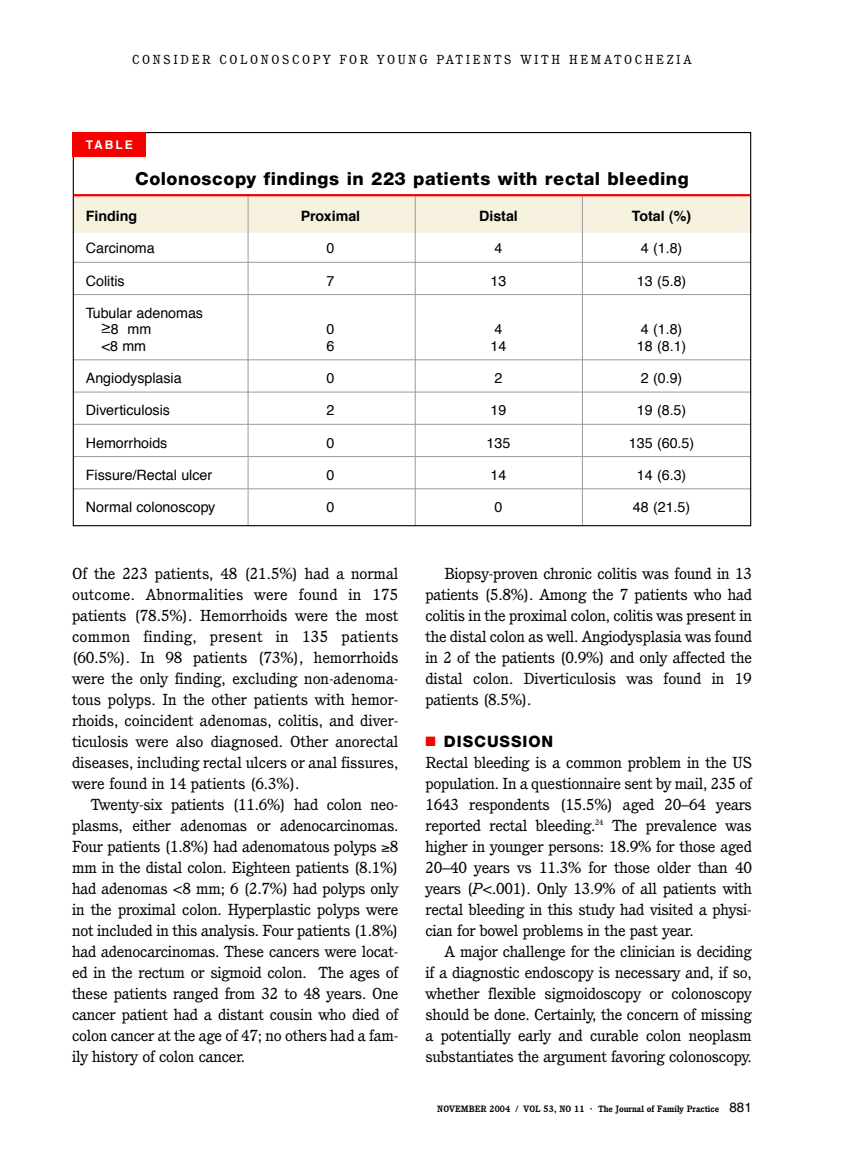
<style>
.page{position:relative;width:851px;height:1161px;background:#fff}
.page>*{position:absolute;margin:0;border:0;box-sizing:border-box;transform-origin:0 0}
.t1{font:800 18px "Helvetica Neue";letter-spacing:.03em;color:#000}
.t2{font:800 15.75px "Helvetica Neue";letter-spacing:.06em;color:#000}
.t3{font:15.6px/21px "Cushing";letter-spacing:-.015em;color:#000;text-align:justify;scale:1.06 1}
.t4{font:14.25px/16.5px "Helvetica";color:#000}
.t5{font:700 14.25px "Helvetica";color:#000}
.t6{font:12.75px "Cushing";letter-spacing:.21em;color:#000}
.t7{font:700 12px "Helvetica";letter-spacing:.165em;color:#fff}
.t8{font:700 9px "Cushing";color:#000}
.s1{color:#f60000}
.s2{font-style:italic}
.s3{font-size:10.5px}
.s4{font-family:"Helvetica";font-weight:400;font-size:13.5px}
</style>
<div class="page">
<svg style="left:72px;top:132px;width:680px;height:395px"></svg>
<p class="t6" style="left:132px;top:54px;width:560px">CONSIDER COLONOSCOPY FOR YOUNG PATIENTS WITH HEMATOCHEZIA</p>
<p class="t7" style="left:86px;top:139px;width:48px">TABLE</p>
<p class="t1" style="left:135px;top:172px;width:555px">Colonoscopy findings in 223 patients with rectal bleeding</p>
<p class="t5" style="left:86px;top:210px;width:53px">Finding</p>
<p class="t5" style="left:301px;top:210px;width:61px">Proximal</p>
<p class="t5" style="left:479px;top:210px;width:40px">Distal</p>
<p class="t5" style="left:631px;top:210px;width:61px">Total (%)</p>
<p class="t4" style="left:86px;top:241px;width:70px">Carcinoma</p>
<p class="t4" style="left:326px;top:241px;width:9px">0</p>
<p class="t4" style="left:494px;top:241px;width:9px">4</p>
<p class="t4" style="left:640px;top:241px;width:43px">4 (1.8)</p>
<p class="t4" style="left:86px;top:273px;width:40px">Colitis</p>
<p class="t4" style="left:326px;top:273px;width:9px">7</p>
<p class="t4" style="left:490px;top:273px;width:17px">13</p>
<p class="t4" style="left:636px;top:273px;width:51px">13 (5.8)</p>
<p class="t4" style="left:102px;top:306px;width:103px;text-indent:-16px">Tubular adenomas &gt;8 mm</p>
<p class="t4" style="left:326px;top:322px;width:9px">0</p>
<p class="t4" style="left:494px;top:322px;width:9px">4</p>
<p class="t4" style="left:640px;top:322px;width:43px">4 (1.8)</p>
<p class="t4" style="left:102px;top:339px;width:46px">&lt;8 mm</p>
<p class="t4" style="left:326px;top:339px;width:9px">6</p>
<p class="t4" style="left:490px;top:339px;width:17px">14</p>
<p class="t4" style="left:636px;top:339px;width:51px">18 (8.1)</p>
<p class="t4" style="left:86px;top:371px;width:97px">Angiodysplasia</p>
<p class="t4" style="left:326px;top:371px;width:9px">0</p>
<p class="t4" style="left:494px;top:371px;width:9px">2</p>
<p class="t4" style="left:640px;top:371px;width:43px">2 (0.9)</p>
<p class="t4" style="left:86px;top:403px;width:86px">Diverticulosis</p>
<p class="t4" style="left:326px;top:403px;width:9px">2</p>
<p class="t4" style="left:490px;top:403px;width:17px">19</p>
<p class="t4" style="left:636px;top:403px;width:51px">19 (8.5)</p>
<p class="t4" style="left:86px;top:435px;width:83px">Hemorrhoids</p>
<p class="t4" style="left:326px;top:435px;width:9px">0</p>
<p class="t4" style="left:486px;top:435px;width:25px">135</p>
<p class="t4" style="left:629px;top:435px;width:67px">135 (60.5)</p>
<p class="t4" style="left:86px;top:468px;width:128px">Fissure/Rectal ulcer</p>
<p class="t4" style="left:326px;top:468px;width:9px">0</p>
<p class="t4" style="left:490px;top:468px;width:17px">14</p>
<p class="t4" style="left:636px;top:468px;width:51px">14 (6.3)</p>
<p class="t4" style="left:86px;top:500px;width:131px">Normal colonoscopy</p>
<p class="t4" style="left:326px;top:500px;width:9px">0</p>
<p class="t4" style="left:494px;top:500px;width:9px">0</p>
<p class="t4" style="left:632px;top:500px;width:59px">48 (21.5)</p>
<p class="t3" style="left:72px;top:564px;width:309px">Of the 223 patients, 48 (21.5%) had a normal outcome. Abnormalities were found in 175 patients (78.5%). Hemorrhoids were the most common finding, present in 135 patients (60.5%). In 98 patients (73%), hemorrhoids were the only finding, excluding non-adenoma&shy;tous polyps. In the other patients with hemor&shy;rhoids, coincident adenomas, colitis, and diver&shy;ticulosis were also diagnosed. Other anorectal diseases, including rectal ulcers or anal fissures, were found in 14 patients (6.3%).</p>
<p class="t3" style="left:72px;top:795px;width:309px;text-indent:19px">Twenty-six patients (11.6%) had colon neo&shy;plasms, either adenomas or adenocarcinomas.<br>Four patients (1.8%) had adenomatous polyps ≥8 mm in the distal colon. Eighteen patients (8.1%) had adenomas &lt;8 mm; 6 (2.7%) had polyps only in the proximal colon. Hyperplastic polyps were not included in this analysis. Four patients (1.8%) had adenocarcinomas. These cancers were locat&shy;ed in the rectum or sigmoid colon. The ages of these patients ranged from 32 to 48 years. One cancer patient had a distant cousin who died of colon cancer at the age of 47; no others had a fam&shy;ily history of colon cancer.</p>
<p class="t3" style="left:425px;top:564px;width:309px;text-indent:19px">Biopsy-proven chronic colitis was found in 13 patients (5.8%). Among the 7 patients who had colitis in the proximal colon, colitis was present in the distal colon as well. Angiodysplasia was found in 2 of the patients (0.9%) and only affected the distal colon. Diverticulosis was found in 19 patients (8.5%).</p>
<p class="t2" style="left:425px;top:736px;width:129px"><span class="s1">■</span> DISCUSSION</p>
<p class="t3" style="left:425px;top:753px;width:309px">Rectal bleeding is a common problem in the US population. In a questionnaire sent by mail, 235 of 1643 respondents (15.5%) aged 20–64 years reported rectal bleeding.<sup>24</sup> The prevalence was higher in younger persons: 18.9% for those aged 20–40 years vs 11.3% for those older than 40 years (<span class="s2">P</span>&lt;.001). Only 13.9% of all patients with rectal bleeding in this study had visited a physi&shy;cian for bowel problems in the past year.</p>
<p class="t3" style="left:425px;top:942px;width:309px;text-indent:19px">A major challenge for the clinician is deciding if a diagnostic endoscopy is necessary and, if so, whether flexible sigmoidoscopy or colonoscopy should be done. Certainly, the concern of missing a potentially early and curable colon neoplasm substantiates the argument favoring colonoscopy.</p>
<p class="t8" style="left:437px;top:1106px;width:316px">NOVEMBER 2004 / VOL 53, NO 11 <span class="s3">·</span> The Journal of Family Practice <span class="s4">881</span></p>
</div>
